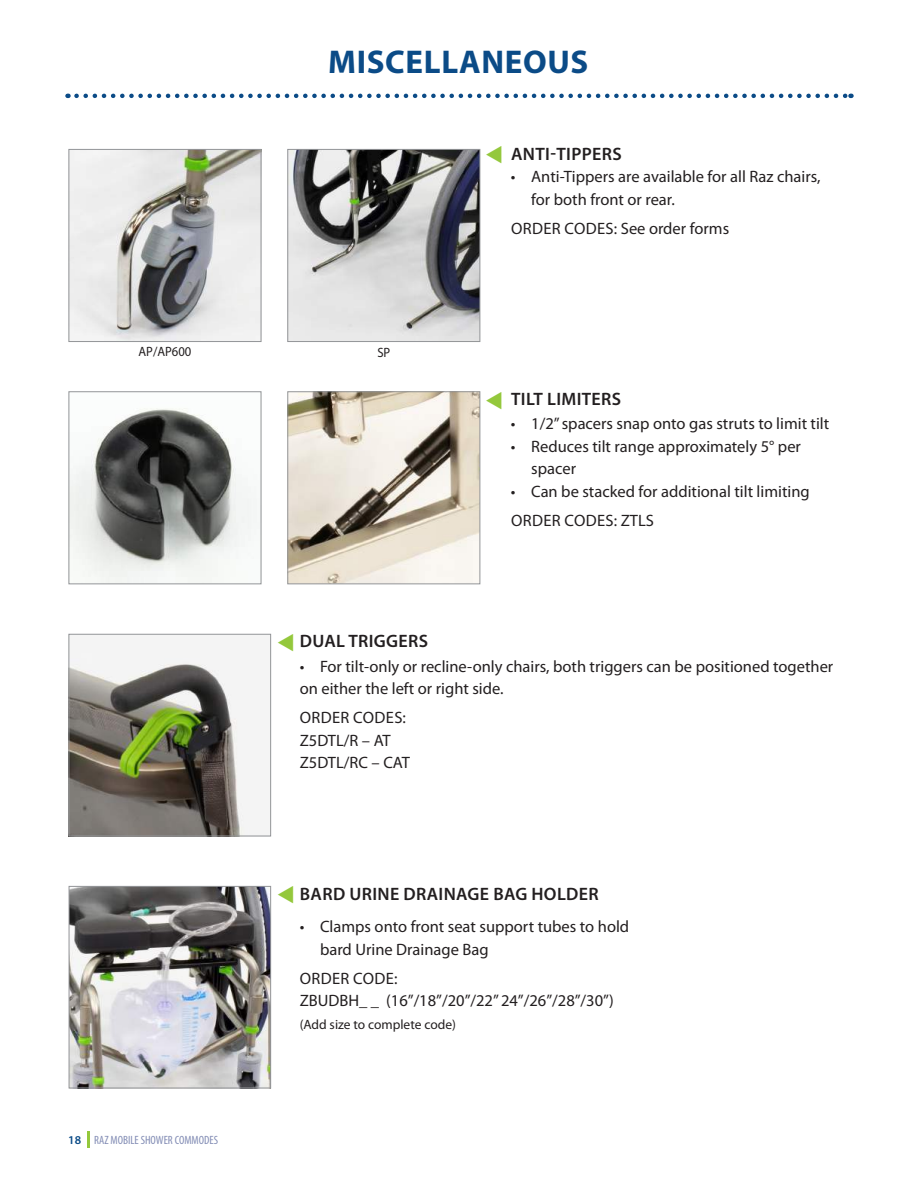
<style>
.page{position:relative;width:918px;height:1188px;background:#fff}
.page>*{position:absolute;margin:0;border:0;box-sizing:border-box;transform-origin:0 0}
.t1{font:700 33px "Myriad Pro";letter-spacing:.02em;color:#0b4b87}
.t2{font:600 18px "Myriad Pro";letter-spacing:.02em;color:#231f20}
.t3{font:16.5px/22.5px "Myriad Pro";color:#231f20}
.t4{font:13.5px "Myriad Pro";color:#231f20}
.t5{font:13.5px "Myriad Pro";color:#231f20;scale:.94 1}
.t6{font:condensed 12px "Myriad Pro";color:#838db5}
.s1{font-weight:600;font-stretch:normal;color:#0b4b87}
</style>
<div class="page">
<svg style="left:88px;top:1132px;width:2px;height:16px"></svg>
<img style="left:71px;top:151px;width:188px;height:189px">
<div style="left:69px;top:149px;width:192px;height:193px;border:1px solid #939598"></div>
<img style="left:71px;top:408px;width:186px;height:174px">
<div style="left:69px;top:392px;width:192px;height:192px;border:1px solid #939598"></div>
<img style="left:290px;top:151px;width:188px;height:189px">
<div style="left:288px;top:149px;width:192px;height:193px;border:1px solid #939598"></div>
<img style="left:290px;top:394px;width:188px;height:188px">
<div style="left:288px;top:392px;width:192px;height:192px;border:1px solid #939598"></div>
<img style="left:71px;top:888px;width:198px;height:198px">
<div style="left:69px;top:886px;width:202px;height:202px;border:1px solid #939598"></div>
<img style="left:71px;top:636px;width:198px;height:198px">
<div style="left:69px;top:634px;width:202px;height:202px;border:1px solid #939598"></div>
<svg style="left:76px;top:94px;width:775px;height:4px"></svg>
<h1 class="t1" style="left:328px;top:40px;width:262px">MISCELLANEOUS</h1>
<p class="t2" style="left:511px;top:142px;width:112px">ANTI-TIPPERS</p>
<p class="t5" style="left:139px;top:343px;width:58px">AP/AP600</p>
<p class="t5" style="left:377px;top:344px;width:15px">SP</p>
<p class="t2" style="left:300px;top:630px;width:130px">DUAL TRIGGERS</p>
<p class="t3" style="left:531px;top:165px;width:291px;text-indent:-20px">• Anti-Tippers are available for all Raz chairs, for both front or rear.</p>
<p class="t3" style="left:511px;top:217px;width:220px">ORDER CODES: See order forms</p>
<p class="t2" style="left:511px;top:387px;width:112px">TILT LIMITERS</p>
<p class="t3" style="left:511px;top:412px;width:320px">• 1/2” spacers snap onto gas struts to limit tilt</p>
<p class="t3" style="left:531px;top:435px;width:271px;text-indent:-20px">• Reduces tilt range approximately 5° per spacer</p>
<p class="t3" style="left:511px;top:476px;width:300px;line-height:29.2px">• Can be stacked for additional tilt limiting<br>ORDER CODES: ZTLS</p>
<p class="t3" style="left:300px;top:655px;width:535px">• For tilt-only or recline-only chairs, both triggers can be positioned together on either the left or right side.</p>
<p class="t3" style="left:300px;top:706px;width:112px">ORDER CODES:<br>Z5DTL/R – AT<br>Z5DTL/RC – CAT</p>
<p class="t2" style="left:300px;top:882px;width:300px">BARD URINE DRAINAGE BAG HOLDER</p>
<p class="t6" style="left:68px;top:1133px;width:151px"><span class="s1">18</span> RAZ MOBILE SHOWER COMMODES</p>
<p class="t3" style="left:320px;top:915px;width:311px;text-indent:-20px">• Clamps onto front seat support tubes to hold bard Urine Drainage Bag</p>
<p class="t3" style="left:300px;top:967px;width:315px">ORDER CODE:<br>ZBUDBH_ _ (16”/18”/20”/22” 24”/26”/28”/30”)</p>
<p class="t4" style="left:300px;top:1016px;width:158px">(Add size to complete code)</p>
</div>
